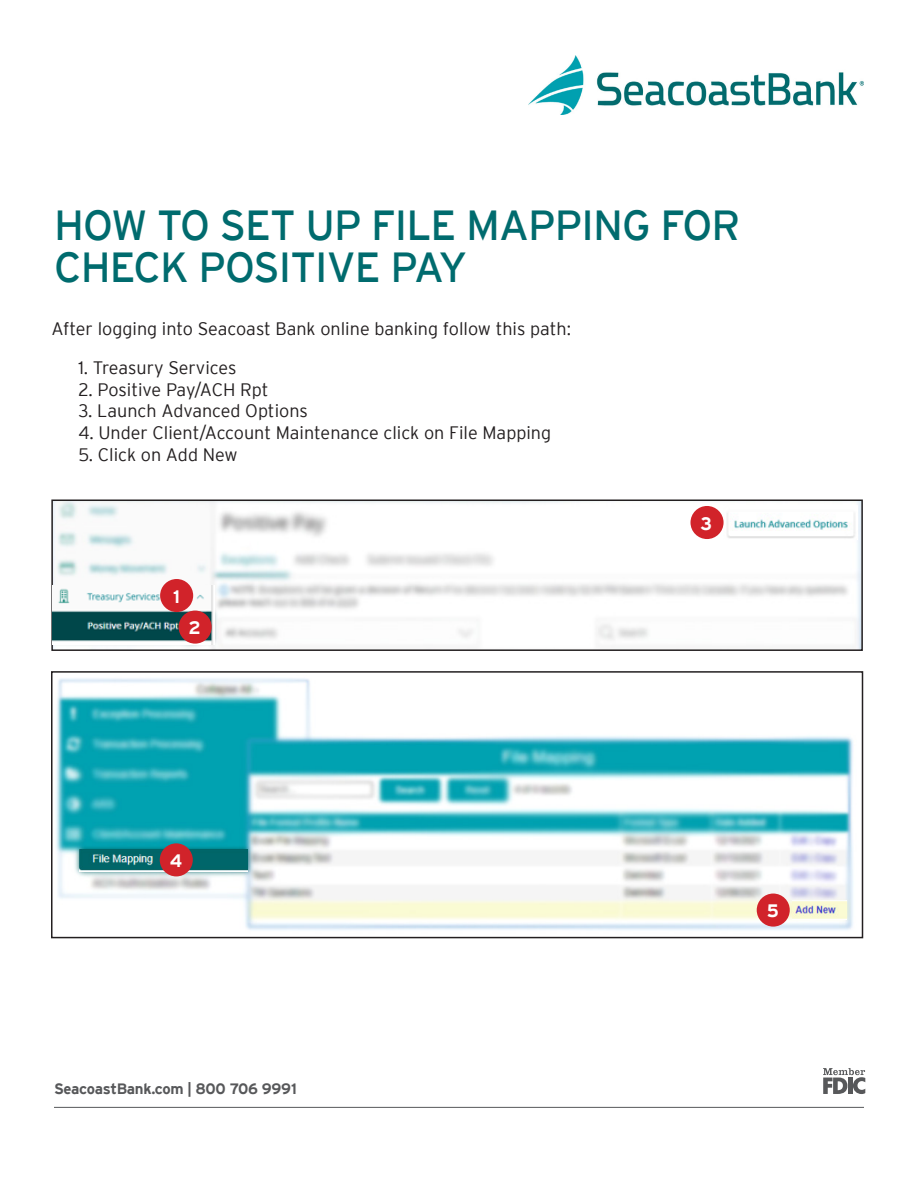
<style>
.page{position:relative;width:918px;height:1188px;background:#fff}
.page>*{position:absolute;margin:0;border:0;box-sizing:border-box;transform-origin:0 0}
.TEAl_SUB{font:42px/42px "Interstate";letter-spacing:-.02em;color:#006b6e}
.t1{font:300 18px "Interstate";color:#231f20}
.t2{font:700 18px "Interstate";color:#fff}
.Body_2{font:700 15px "Interstate";letter-spacing:-.02em;color:#57585a}
</style>
<div class="page">
<hr style="left:54px;top:1107px;width:810px;height:1px;background:#57585a">
<svg style="left:823px;top:1068px;width:42px;height:26px"></svg>
<hr style="left:848px;top:1078px;width:4px;height:16px;background:#57585a">
<img style="left:529px;top:55px;width:335px;height:59px">
<img style="left:54px;top:503px;width:806px;height:145px">
<div style="left:51px;top:500px;width:812px;height:151px;border:2px solid #231f20"></div>
<img style="left:56px;top:678px;width:797px;height:252px">
<div style="left:51px;top:671px;width:812px;height:267px;border:2px solid #231f20"></div>
<img style="left:53px;top:585px;width:161px;height:59px">
<img style="left:724px;top:506px;width:133px;height:33px">
<img style="left:79px;top:849px;width:168px;height:22px">
<img style="left:793px;top:901px;width:53px;height:19px">
<div style="left:160px;top:579px;width:33px;height:33px;background:#d1232a;border-radius:50%"></div>
<div style="left:179px;top:611px;width:33px;height:33px;background:#d1232a;border-radius:50%"></div>
<div style="left:690px;top:506px;width:34px;height:33px;background:#d1232a;border-radius:50%"></div>
<div style="left:160px;top:843px;width:33px;height:33px;background:#d1232a;border-radius:50%"></div>
<div style="left:757px;top:894px;width:33px;height:33px;background:#d1232a;border-radius:50%"></div>
<p class="TEAl_SUB" style="left:54px;top:204px;width:688px">HOW TO SET UP FILE MAPPING FOR<br>CHECK POSITIVE PAY</p>
<p class="t1" style="left:51px;top:319px;width:521px">After logging into Seacoast Bank online banking follow this path:</p>
<p class="t1" style="left:78px;top:358px;width:160px">1. Treasury Services</p>
<p class="t1" style="left:78px;top:379px;width:192px">2. Positive Pay/ACH Rpt</p>
<p class="t1" style="left:78px;top:401px;width:231px">3. Launch Advanced Options</p>
<p class="t1" style="left:78px;top:422px;width:474px">4. Under Client/Account Maintenance click on File Mapping</p>
<p class="t1" style="left:78px;top:444px;width:161px">5. Click on Add New</p>
<p class="t2" style="left:173px;top:586px;width:8px">1</p>
<p class="t2" style="left:189px;top:618px;width:14px">2</p>
<p class="t2" style="left:701px;top:513px;width:13px">3</p>
<p class="t2" style="left:170px;top:851px;width:14px">4</p>
<p class="Body_2" style="left:54px;top:1080px;width:244px">SeacoastBank.com | 800 706 9991</p>
<p class="t2" style="left:767px;top:901px;width:14px">5</p>
</div>
